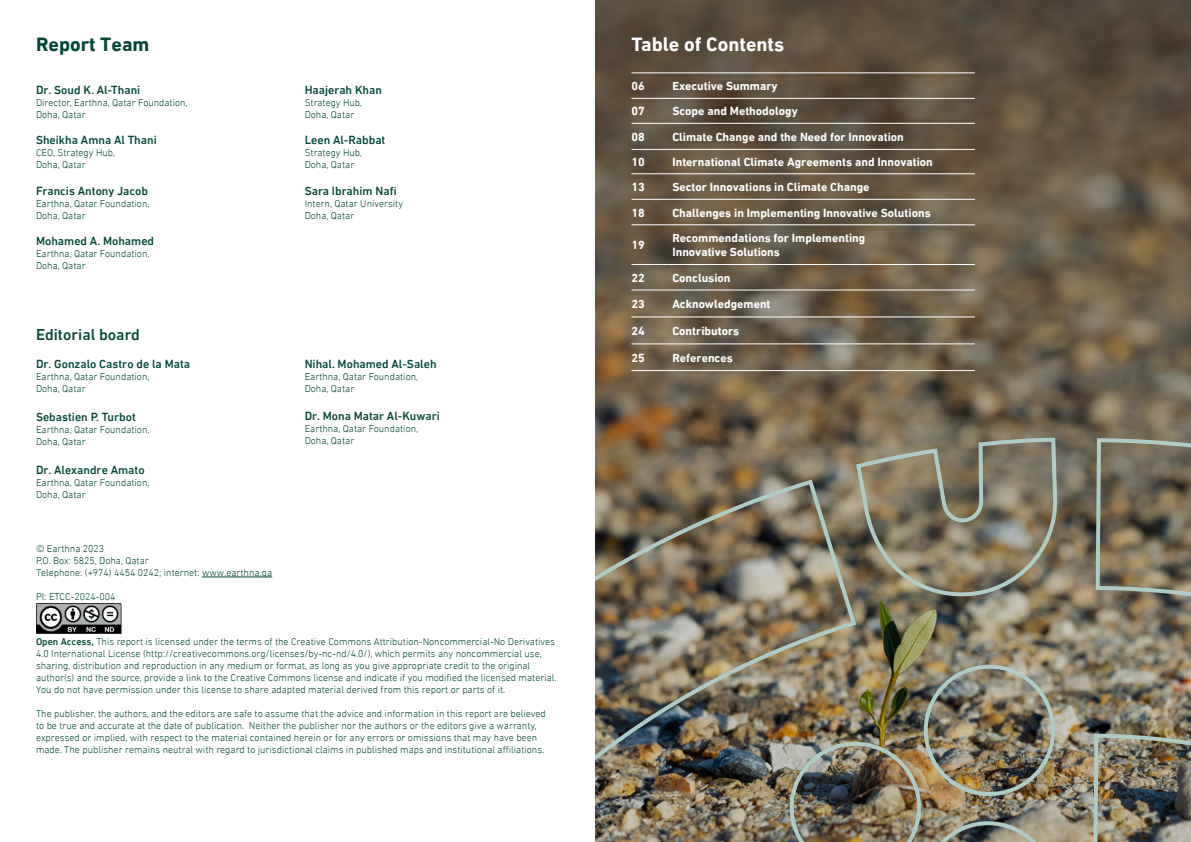
<style>
.page{position:relative;width:1191px;height:842px;background:#fff}
.page>*{position:absolute;margin:0;border:0;box-sizing:border-box;transform-origin:0 0}
.t1{font:700 20px "DIN Next LT Arabic";color:#fff}
.t2{font:700 20px "DIN Next LT Arabic";color:#034638}
.t3{font:500 16px "DIN Next LT Arabic";color:#034638}
.t4{font:700 12px/14.4px "DIN Next LT Arabic";color:#fff}
.t5{font:500 12px "DIN Next LT Arabic";color:#034638}
.t6{font:10px/12px "ntaqat";color:#034638}
.s1{font-family:"DIN Next LT Arabic";font-weight:500}
</style>
<div class="page">
<svg style="left:595px;top:0;width:596px;height:436px;background:#675946"></svg>
<img style="left:595px;top:436px;width:596px;height:406px">
<hr style="left:202px;top:577px;width:70px;height:1px;background:#034638">
<img style="left:36px;top:603px;width:86px;height:31px">
<hr style="left:631px;top:98px;width:37px;height:1px;background:#fff">
<hr style="left:668px;top:98px;width:306px;height:1px;background:#fff">
<hr style="left:631px;top:123px;width:37px;height:1px;background:#fff">
<hr style="left:668px;top:123px;width:306px;height:1px;background:#fff">
<hr style="left:631px;top:149px;width:37px;height:1px;background:#fff">
<hr style="left:668px;top:149px;width:306px;height:1px;background:#fff">
<hr style="left:631px;top:174px;width:37px;height:1px;background:#fff">
<hr style="left:668px;top:174px;width:306px;height:1px;background:#fff">
<hr style="left:631px;top:199px;width:37px;height:1px;background:#fff">
<hr style="left:668px;top:199px;width:306px;height:1px;background:#fff">
<hr style="left:631px;top:225px;width:37px;height:1px;background:#fff">
<hr style="left:668px;top:225px;width:306px;height:1px;background:#fff">
<hr style="left:631px;top:264px;width:37px;height:1px;background:#fff">
<hr style="left:668px;top:264px;width:306px;height:1px;background:#fff">
<hr style="left:631px;top:290px;width:37px;height:1px;background:#fff">
<hr style="left:668px;top:290px;width:306px;height:1px;background:#fff">
<hr style="left:631px;top:317px;width:37px;height:1px;background:#fff">
<hr style="left:668px;top:317px;width:306px;height:1px;background:#fff">
<hr style="left:631px;top:344px;width:37px;height:1px;background:#fff">
<hr style="left:668px;top:344px;width:306px;height:1px;background:#fff">
<hr style="left:631px;top:370px;width:37px;height:1px;background:#fff">
<hr style="left:668px;top:370px;width:306px;height:1px;background:#fff">
<hr style="left:631px;top:73px;width:37px;height:1px;background:#fff">
<hr style="left:668px;top:73px;width:306px;height:1px;background:#fff">
<h1 class="t2" style="left:36px;top:32px;width:115px">Report Team</h1>
<p class="t5" style="left:36px;top:83px;width:106px">Dr. Soud K. Al-Thani</p>
<p class="t6" style="left:36px;top:97px;width:153px">Director, Earthna, Qatar Foundation,<br>Doha, Qatar</p>
<p class="t5" style="left:36px;top:133px;width:122px">Sheikha Amna Al Thani</p>
<p class="t6" style="left:36px;top:147px;width:81px">CEO, Strategy Hub,<br>Doha, Qatar</p>
<p class="t5" style="left:36px;top:184px;width:113px">Francis Antony Jacob</p>
<p class="t6" style="left:36px;top:197px;width:115px">Earthna, Qatar Foundation,<br>Doha, Qatar</p>
<p class="t5" style="left:36px;top:234px;width:120px">Mohamed A. Mohamed</p>
<p class="t6" style="left:36px;top:248px;width:115px">Earthna, Qatar Foundation,<br>Doha, Qatar</p>
<h2 class="t3" style="left:36px;top:325px;width:105px">Editorial board</h2>
<p class="t5" style="left:36px;top:357px;width:156px">Dr. Gonzalo Castro de la Mata</p>
<p class="t6" style="left:36px;top:371px;width:115px">Earthna, Qatar Foundation,<br>Doha, Qatar</p>
<p class="t5" style="left:36px;top:410px;width:101px">Sebastien P. Turbot</p>
<p class="t6" style="left:36px;top:424px;width:115px">Earthna, Qatar Foundation,<br>Doha, Qatar</p>
<p class="t5" style="left:36px;top:463px;width:110px">Dr. Alexandre Amato</p>
<p class="t6" style="left:36px;top:477px;width:115px">Earthna, Qatar Foundation,<br>Doha, Qatar</p>
<p class="t5" style="left:305px;top:83px;width:79px">Haajerah Khan</p>
<p class="t6" style="left:305px;top:97px;width:59px">Strategy Hub,<br>Doha, Qatar</p>
<p class="t5" style="left:305px;top:133px;width:82px">Leen Al-Rabbat</p>
<p class="t6" style="left:305px;top:147px;width:59px">Strategy Hub,<br>Doha, Qatar</p>
<p class="t5" style="left:305px;top:184px;width:93px">Sara Ibrahim Nafi</p>
<p class="t6" style="left:305px;top:197px;width:100px">Intern, Qatar University<br>Doha, Qatar</p>
<p class="t5" style="left:305px;top:356px;width:133px">Nihal. Mohamed Al-Saleh</p>
<p class="t6" style="left:305px;top:370px;width:115px">Earthna, Qatar Foundation,<br>Doha, Qatar</p>
<p class="t5" style="left:305px;top:409px;width:137px">Dr. Mona Matar Al-Kuwari</p>
<p class="t6" style="left:305px;top:423px;width:115px">Earthna, Qatar Foundation,<br>Doha, Qatar</p>
<p class="t6" style="left:36px;top:543px;width:238px">© Earthna 2023<br>P.O. Box: 5825, Doha, Qatar<br>Telephone: (+974) 4454 0242; internet: www.earthna.qa</p>
<p class="t6" style="left:36px;top:591px;width:81px">PI: ETCC-2024-004</p>
<p class="t6" style="left:36px;top:635px;width:522px"><span class="s1">Open Access,</span> This report is licensed under the terms of the Creative Commons Attribution-Noncommercial-No Derivatives 4.0 International License (http://creativecommons.org/licenses/by-nc-nd/4.0/), which permits any noncommercial use, sharing, distribution and reproduction in any medium or format, as long as you give appropriate credit to the original author(s) and the source, provide a link to the Creative Commons license and indicate if you modified the licensed material.<br>You do not have permission under this license to share adapted material derived from this report or parts of it.</p>
<p class="t6" style="left:36px;top:707px;width:511px">The publisher, the authors, and the editors are safe to assume that the advice and information in this report are believed to be true and accurate at the date of publication. Neither the publisher nor the authors or the editors give a warranty, expressed or implied, with respect to the material contained herein or for any errors or omissions that may have been made. The publisher remains neutral with regard to jurisdictional claims in published maps and institutional affiliations.</p>
<h1 class="t1" style="left:631px;top:32px;width:154px">Table of Contents</h1>
<p class="t4" style="left:631px;top:79px;width:15px">06</p>
<p class="t4" style="left:672px;top:79px;width:107px">Executive Summary</p>
<p class="t4" style="left:631px;top:104px;width:15px">07</p>
<p class="t4" style="left:672px;top:104px;width:127px">Scope and Methodology</p>
<p class="t4" style="left:631px;top:130px;width:15px">08</p>
<p class="t4" style="left:672px;top:130px;width:233px">Climate Change and the Need for Innovation</p>
<p class="t4" style="left:631px;top:155px;width:15px">10</p>
<p class="t4" style="left:672px;top:155px;width:262px">International Climate Agreements and Innovation</p>
<p class="t4" style="left:631px;top:180px;width:15px">13</p>
<p class="t4" style="left:672px;top:180px;width:199px">Sector Innovations in Climate Change</p>
<p class="t4" style="left:631px;top:205px;width:15px">18</p>
<p class="t4" style="left:672px;top:205px;width:260px">Challenges in Implementing Innovative Solutions</p>
<p class="t4" style="left:631px;top:238px;width:15px">19</p>
<p class="t4" style="left:672px;top:231px;width:194px">Recommendations for Implementing<br>Innovative Solutions</p>
<p class="t4" style="left:631px;top:270px;width:15px">22</p>
<p class="t4" style="left:672px;top:270px;width:60px">Conclusion</p>
<p class="t4" style="left:631px;top:297px;width:15px">23</p>
<p class="t4" style="left:672px;top:297px;width:100px">Acknowledgement</p>
<p class="t4" style="left:631px;top:324px;width:15px">24</p>
<p class="t4" style="left:672px;top:324px;width:68px">Contributors</p>
<p class="t4" style="left:631px;top:350px;width:15px">25</p>
<p class="t4" style="left:672px;top:350px;width:62px">References</p>
</div>
